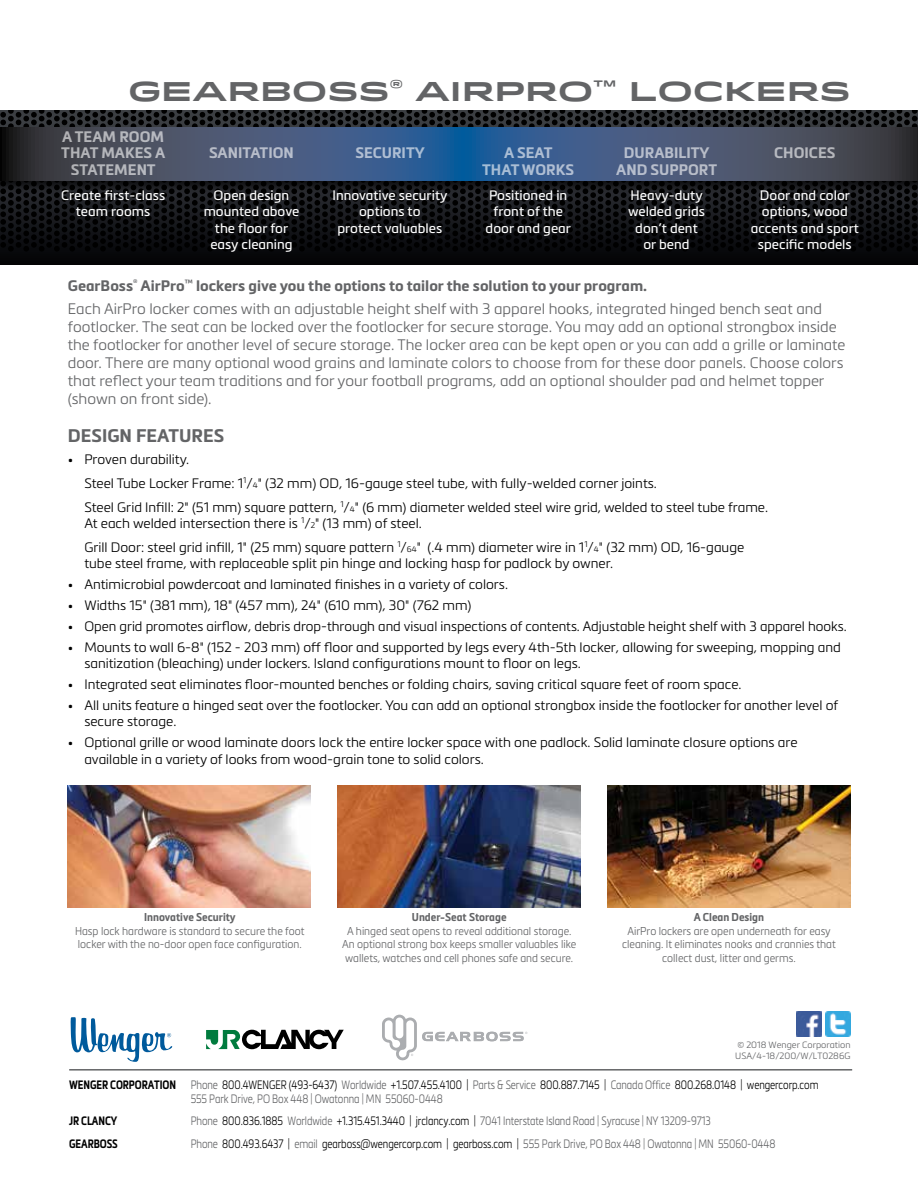
<style>
.page{position:relative;width:918px;height:1188px;background:#fff}
.page>*{position:absolute;margin:0;border:0;box-sizing:border-box;transform-origin:0 0}
.t1{font:700 27px "Idlewild";color:#636466}
.t2{font:700 18px "Metronic Pro";color:#636466}
.t3{font:300 15px/18px "Metronic Pro";color:#636466}
.t4{font:700 15px/16.5px "Metronic Pro";color:#fff;text-align:center}
.t5{font:300 13.5px/24px "Metronic Pro";color:#000}
.t6{font:13.5px/16.5px "Metronic Pro";color:#fff;text-align:center}
.t7{font:300 12px/14.4px "Metronic Pro";letter-spacing:-.01em;color:#636466;scale:.8 1}
.t8{font:700 12px "Metronic Pro";letter-spacing:-.01em;color:#000;scale:.8 1}
.t9{font:300 11.25px/13.5px "Metronic Pro";color:#636466;text-align:center;scale:.92 1}
.t10{font:700 11.25px "Metronic Pro";color:#636466;scale:.92 1}
.t11{font:300 9px/10.8px "Metronic Pro";color:#636466}
.s1{font-weight:700}
.s2{font-size:8.1px}
.s3{font-weight:700;color:#000}
.s4{color:#000}
</style>
<div class="page">
<hr style="left:69px;top:1069px;width:783px;height:2px;background:#636466">
<div style="left:372px;top:1006px;width:164px;height:64px;background:#fff"></div>
<svg style="left:382px;top:1015px;width:145px;height:45px"></svg>
<div style="left:59px;top:1006px;width:124px;height:67px;background:#fff"></div>
<svg style="left:71px;top:1017px;width:101px;height:45px"></svg>
<svg style="left:206px;top:1030px;width:138px;height:19px"></svg>
<img style="left:797px;top:1012px;width:25px;height:24px">
<img style="left:826px;top:1012px;width:24px;height:24px">
<div style="left:0;top:110px;width:918px;height:155px;background:#060608"></div>
<svg style="left:0;top:110px;width:918px;height:132px"></svg>
<div style="left:0;top:124px;width:918px;height:70px;background:#000;opacity:.75"></div>
<svg style="left:0;top:128px;width:918px;height:53px"></svg>
<img style="left:68px;top:785px;width:242px;height:122px">
<img style="left:338px;top:785px;width:242px;height:122px">
<img style="left:608px;top:785px;width:242px;height:122px">
<h1 class="t1" style="left:128px;top:71px;width:724px">GEARBOSS<sup>®</sup> AIRPRO<sup>™</sup> LOCKERS</h1>
<p class="t4" style="left:61px;top:128px;width:106px">A TEAM ROOM<br>THAT MAKES A<br>STATEMENT</p>
<p class="t6" style="left:61px;top:186px;width:106px">Create first-class team rooms</p>
<p class="t4" style="left:209px;top:145px;width:86px">SANITATION</p>
<p class="t6" style="left:204px;top:186px;width:97px">Open design mounted above the floor for easy cleaning</p>
<p class="t4" style="left:355px;top:145px;width:71px">SECURITY</p>
<p class="t6" style="left:333px;top:186px;width:116px">Innovative security options to<br>protect valuables</p>
<p class="t4" style="left:482px;top:145px;width:93px">A SEAT<br>THAT WORKS</p>
<p class="t6" style="left:486px;top:186px;width:87px">Positioned in front of the door and gear</p>
<p class="t4" style="left:616px;top:145px;width:102px">DURABILITY<br>AND SUPPORT</p>
<p class="t6" style="left:628px;top:186px;width:78px">Heavy-duty welded grids don’t dent or bend</p>
<p class="t4" style="left:774px;top:145px;width:63px">CHOICES</p>
<p class="t6" style="left:751px;top:186px;width:110px">Door and color options, wood accents and sport specific models</p>
<p class="t3" style="left:68px;top:273px;width:756px;line-height:23.4px"><span class="s1">GearBoss</span><sup>®</sup> <span class="s1">AirPro</span><sup>™</sup> <span class="s1">lockers give you the options to tailor the solution to your program.<br></span>Each AirPro locker comes with an adjustable height shelf with 3 apparel hooks, integrated hinged bench seat and</p>
<p class="t3" style="left:68px;top:318px;width:779px">footlocker. The seat can be locked over the footlocker for secure storage. You may add an optional strongbox inside the footlocker for another level of secure storage. The locker area can be kept open or you can add a grille or laminate door. There are many optional wood grains and laminate colors to choose from for these door panels. Choose colors that reflect your team traditions and for your football programs, add an optional shoulder pad and helmet topper (shown on front side).</p>
<h2 class="t2" style="left:68px;top:424px;width:158px">DESIGN FEATURES</h2>
<p class="t5" style="left:84px;top:446px;width:685px;text-indent:-16px">• Proven durability.<br>Steel Tube Locker Frame: 1<sup>1</sup>/<span class="s2">4</span>" (32 mm) OD, 16-gauge steel tube, with fully-welded corner joints.<br>Steel Grid Infill: 2" (51 mm) square pattern, <sup>1</sup>/<span class="s2">4</span>" (6 mm) diameter welded steel wire grid, welded to steel tube frame.</p>
<p class="t5" style="left:84px;top:511px;width:661px">At each welded intersection there is <sup>1</sup>/<span class="s2">2</span>" (13 mm) of steel.<br>Grill Door: steel grid infill, 1" (25 mm) square pattern <sup>1</sup>/<span class="s2">64</span>" (.4 mm) diameter wire in 1<sup>1</sup>/<span class="s2">4</span>" (32 mm) OD, 16-gauge</p>
<p class="t5" style="left:84px;top:551px;width:530px">tube steel frame, with replaceable split pin hinge and locking hasp for padlock by owner.</p>
<p class="t5" style="left:68px;top:572px;width:442px">• Antimicrobial powdercoat and laminated finishes in a variety of colors.</p>
<p class="t5" style="left:68px;top:593px;width:405px">• Widths 15" (381 mm), 18" (457 mm), 24" (610 mm), 30" (762 mm)</p>
<p class="t5" style="left:68px;top:614px;width:781px">• Open grid promotes airflow, debris drop-through and visual inspections of contents. Adjustable height shelf with 3 apparel hooks.</p>
<p class="t5" style="left:84px;top:639px;width:758px;line-height:16.2px;text-indent:-16px">• Mounts to wall 6-8" (152 - 203 mm) off floor and supported by legs every 4th-5th locker, allowing for sweeping, mopping and sanitization (bleaching) under lockers. Island configurations mount to floor on legs.</p>
<p class="t5" style="left:68px;top:672px;width:675px">• Integrated seat eliminates floor-mounted benches or folding chairs, saving critical square feet of room space.</p>
<p class="t5" style="left:84px;top:697px;width:755px;line-height:16.2px;text-indent:-16px">• All units feature a hinged seat over the footlocker. You can add an optional strongbox inside the footlocker for another level of secure storage.</p>
<p class="t5" style="left:84px;top:734px;width:715px;line-height:16.2px;text-indent:-16px">• Optional grille or wood laminate doors lock the entire locker space with one padlock. Solid laminate closure options are available in a variety of looks from wood-grain tone to solid colors.</p>
<p class="t10" style="left:144px;top:910px;width:101px">Innovative Security</p>
<p class="t9" style="left:75px;top:924px;width:251px;text-align:left">Hasp lock hardware is standard to secure the foot locker with the no-door open face configuration.</p>
<p class="t10" style="left:412px;top:910px;width:104px">Under-Seat Storage</p>
<p class="t9" style="left:342px;top:924px;width:256px">A hinged seat opens to reveal additional storage.<br>An optional strong box keeps smaller valuables like wallets, watches and cell phones safe and secure.</p>
<p class="t10" style="left:694px;top:910px;width:78px">A Clean Design</p>
<p class="t9" style="left:622px;top:924px;width:234px">AirPro lockers are open underneath for easy cleaning. It eliminates nooks and crannies that collect dust, litter and germs.</p>
<p class="t11" style="left:735px;top:1040px;width:117px">© 2018 Wenger Corporation<br>USA/4-18/200/W/LT0286G</p>
<p class="t7" style="left:191px;top:1077px;width:786px;text-indent:-121px"><span class="s3">WENGER CORPORATION</span> Phone <span class="s4">800.4WENGER (493-6437)</span> Worldwide <span class="s4">+1.507.455.4100 |</span> Parts &amp; Service <span class="s4">800.887.7145 |</span> Canada Office <span class="s4">800.268.0148 | wengercorp.com<br></span>555 Park Drive, PO Box 448 | Owatonna | MN 55060-0448</p>
<p class="t8" style="left:69px;top:1114px;width:62px">JR CLANCY</p>
<p class="t7" style="left:191px;top:1114px;width:652px">Phone <span class="s4">800.836.1885</span> Worldwide <span class="s4">+1.315.451.3440 | jrclancy.com |</span> 7041 Interstate Island Road | Syracuse | NY 13209-9713</p>
<p class="t8" style="left:69px;top:1136px;width:62px">GEARBOSS</p>
<p class="t7" style="left:191px;top:1136px;width:733px">Phone <span class="s4">800.493.6437 |</span> email <span class="s4">gearboss@wengercorp.com | gearboss.com |</span> 555 Park Drive, PO Box 448 | Owatonna | MN 55060-0448</p>
</div>
